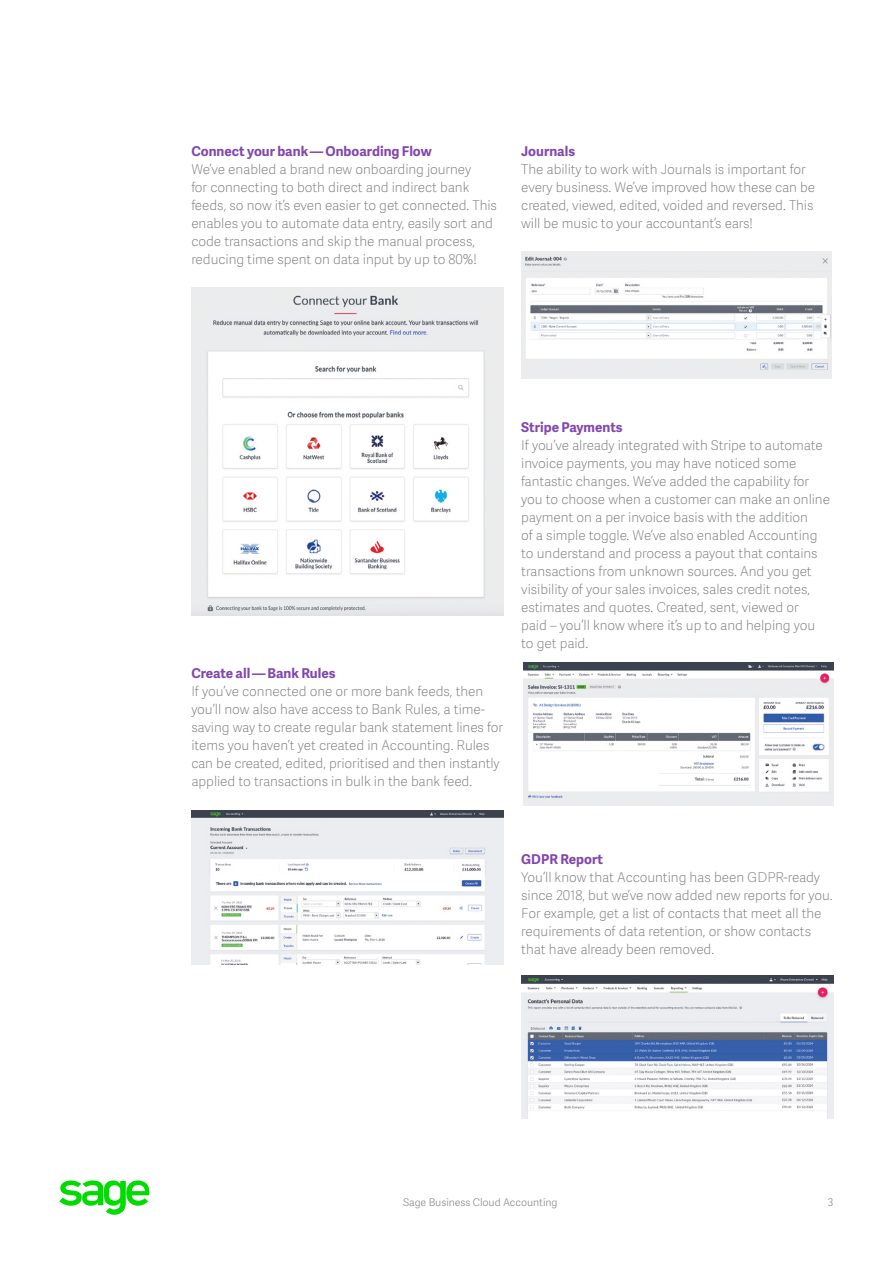
<style>
.page{position:relative;width:893px;height:1263px;background:#fff}
.page>*{position:absolute;margin:0;border:0;box-sizing:border-box;transform-origin:0 0}
.t1{font:13.5px/18px "Adelle Sans SAGE Th";letter-spacing:-.005em;color:#75787b}
.t2{font:700 13.5px "Adelle Sans SAGE";color:#8246af}
.t3{font:10.5px "Adelle Sans SAGE Lt";letter-spacing:-.005em;color:#888b8d}
</style>
<div class="page">
<svg style="left:59px;top:1181px;width:91px;height:34px"></svg>
<img style="left:191px;top:288px;width:312px;height:328px">
<img style="left:191px;top:810px;width:312px;height:154px">
<img style="left:521px;top:252px;width:310px;height:127px">
<img style="left:523px;top:662px;width:310px;height:144px">
<img style="left:521px;top:976px;width:312px;height:143px">
<p class="t2" style="left:191px;top:141px;width:242px">Connect your bank — Onboarding Flow</p>
<p class="t1" style="left:191px;top:160px;width:307px">We’ve enabled a brand new onboarding journey<br>for connecting to both direct and indirect bank feeds, so now it’s even easier to get connected. This enables you to automate data entry, easily sort and code transactions and skip the manual process, reducing time spent on data input by up to 80%!</p>
<p class="t2" style="left:521px;top:141px;width:55px">Journals</p>
<p class="t1" style="left:521px;top:160px;width:295px">The ability to work with Journals is important for every business. We’ve improved how these can be created, viewed, edited, voided and reversed. This will be music to your accountant’s ears!</p>
<p class="t2" style="left:191px;top:663px;width:146px">Create all — Bank Rules</p>
<p class="t1" style="left:191px;top:682px;width:313px">If you’ve connected one or more bank feeds, then you’ll now also have access to Bank Rules, a time&shy;saving way to create regular bank statement lines for items you haven’t yet created in Accounting. Rules can be created, edited, prioritised and then instantly applied to transactions in bulk in the bank feed.</p>
<p class="t2" style="left:521px;top:417px;width:103px">Stripe Payments</p>
<p class="t1" style="left:521px;top:436px;width:310px">If you’ve already integrated with Stripe to automate invoice payments, you may have noticed some fantastic changes. We’ve added the capability for you to choose when a customer can make an online payment on a per invoice basis with the addition<br>of a simple toggle. We’ve also enabled Accounting to understand and process a payout that contains transactions from unknown sources. And you get visibility of your sales invoices, sales credit notes, estimates and quotes. Created, sent, viewed or<br>paid – you’ll know where it’s up to and helping you to get paid.</p>
<p class="t2" style="left:521px;top:849px;width:83px">GDPR Report</p>
<p class="t1" style="left:521px;top:868px;width:313px">You’ll know that Accounting has been GDPR-ready since 2018, but we’ve now added new reports for you.<br>For example, get a list of contacts that meet all the requirements of data retention, or show contacts that have already been removed.</p>
<p class="t3" style="left:403px;top:1195px;width:156px">Sage Business Cloud Accounting</p>
<p class="t3" style="left:827px;top:1195px;width:7px">3</p>
</div>
